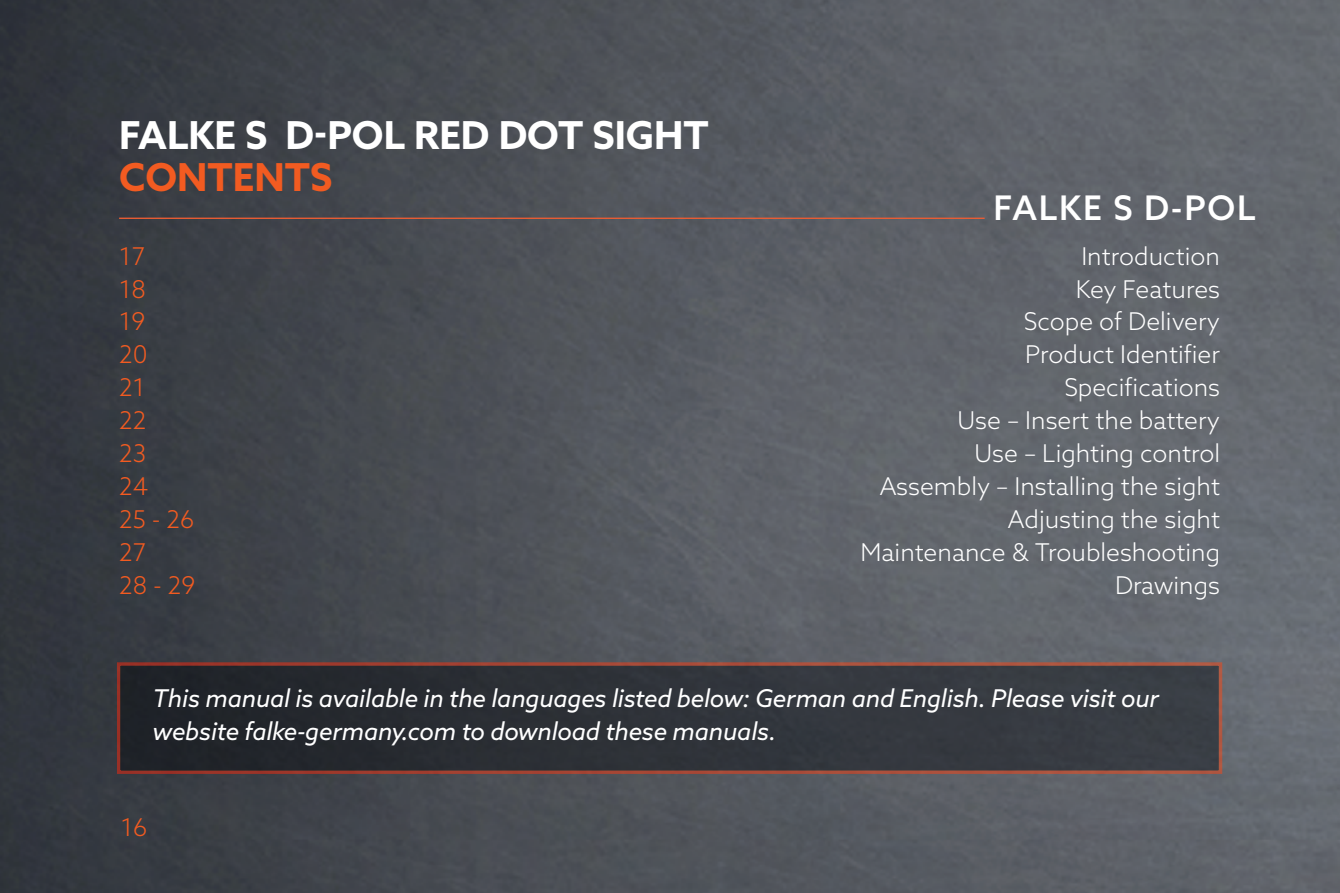
<style>
.page{position:relative;width:1340px;height:893px;background:#fff}
.page>*{position:absolute;margin:0;border:0;box-sizing:border-box;transform-origin:0 0}
.t1{font:700 38.5px "Azo Sans";color:#fff}
.t2{font:700 38.5px "Azo Sans";color:#f25b21}
.t3{font:500 33.95px "Azo Sans";letter-spacing:.05em;color:#fff}
.t4{font:300 24.5px "Azo Sans";color:#fff}
.t5{font:italic 24.5px/32.9px "Azo Sans";letter-spacing:-.01em;color:#fff}
.t6{font:300 24.5px "Azo Sans";color:#f25b21}
</style>
<div class="page">
<img style="left:0;top:0;width:1339px;height:893px">
<hr style="left:119px;top:218px;width:865px;height:1px;background:#ed5d33">
<svg style="left:117px;top:662px;width:1105px;height:112px;background:#353338"></svg>
<p class="t1" style="left:119px;top:109px;width:591px">FALKE S D-POL RED DOT SIGHT</p>
<p class="t2" style="left:119px;top:151px;width:214px">CONTENTS</p>
<h2 class="t3" style="left:993px;top:185px;width:264px">FALKE S D-POL</h2>
<p class="t6" style="left:119px;top:240px;width:28px">17</p>
<p class="t4" style="left:1081px;top:240px;width:140px">Introduction</p>
<p class="t6" style="left:119px;top:273px;width:28px">18</p>
<p class="t4" style="left:1075px;top:273px;width:146px">Key Features</p>
<p class="t6" style="left:119px;top:306px;width:28px">19</p>
<p class="t4" style="left:1023px;top:306px;width:198px">Scope of Delivery</p>
<p class="t6" style="left:119px;top:339px;width:30px">20</p>
<p class="t4" style="left:1025px;top:339px;width:196px">Product Identifier</p>
<p class="t6" style="left:119px;top:372px;width:27px">21</p>
<p class="t4" style="left:1064px;top:372px;width:157px">Specifications</p>
<p class="t6" style="left:119px;top:404px;width:29px">22</p>
<p class="t4" style="left:957px;top:404px;width:264px">Use – Insert the battery</p>
<p class="t6" style="left:119px;top:437px;width:28px">23</p>
<p class="t4" style="left:974px;top:437px;width:247px">Use – Lighting control</p>
<p class="t6" style="left:119px;top:470px;width:30px">24</p>
<p class="t4" style="left:879px;top:470px;width:342px">Assembly – Installing the sight</p>
<p class="t6" style="left:119px;top:503px;width:77px">25 - 26</p>
<p class="t4" style="left:1008px;top:503px;width:214px">Adjusting the sight</p>
<p class="t6" style="left:119px;top:536px;width:29px">27</p>
<p class="t4" style="left:860px;top:536px;width:361px">Maintenance &amp; Troubleshooting</p>
<p class="t6" style="left:119px;top:569px;width:78px">28 - 29</p>
<p class="t4" style="left:1115px;top:569px;width:107px">Drawings</p>
<p class="t5" style="left:152px;top:682px;width:1008px">This manual is available in the languages listed below: German and English. Please visit our website falke-germany.com to download these manuals.</p>
<p class="t6" style="left:121px;top:811px;width:28px">16</p>
</div>
